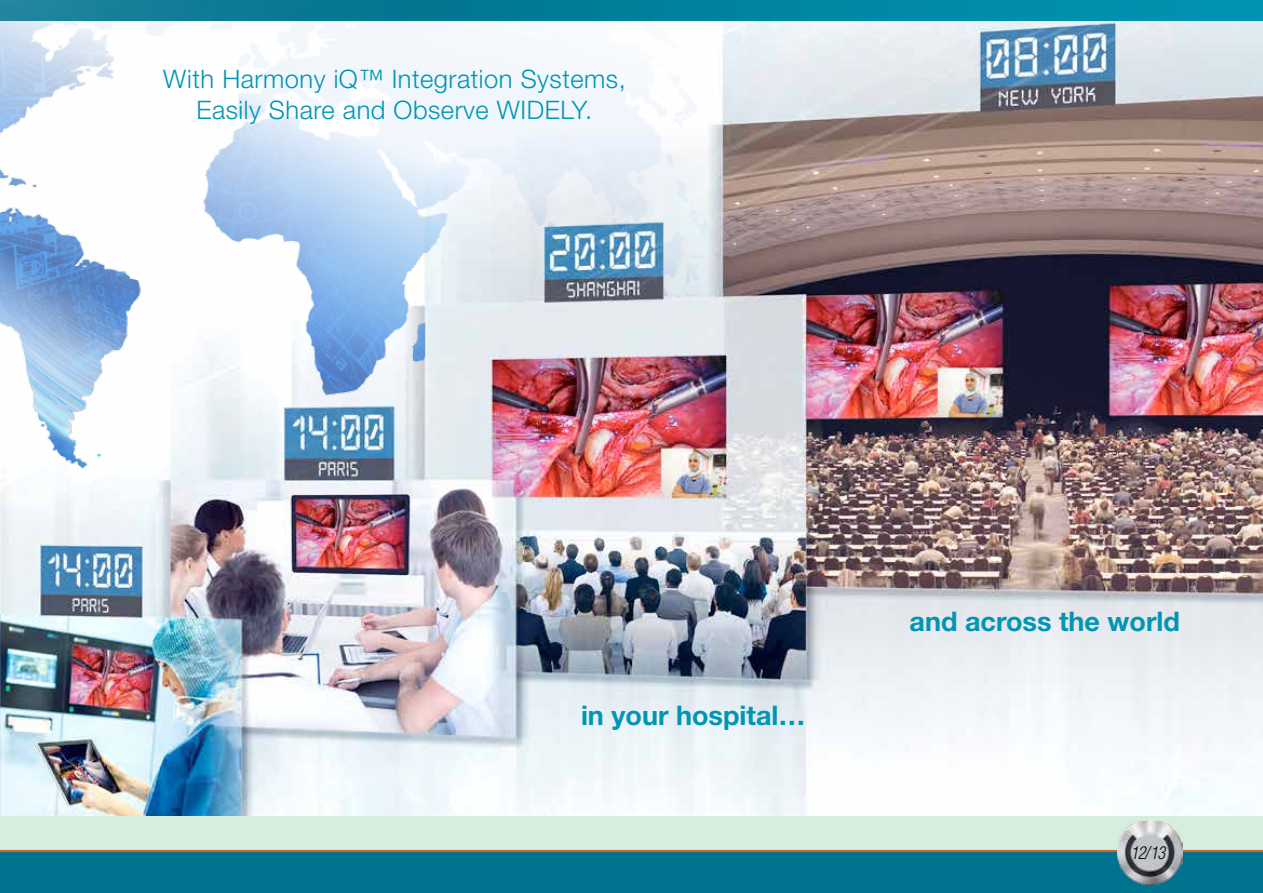
<style>
.page{position:relative;width:1263px;height:893px;background:#fff}
.page>*{position:absolute;margin:0;border:0;box-sizing:border-box;transform-origin:0 0}
.t1{font:700 27px "Helvetica Neue LT";color:#0095b3}
.t2{font:300 25.5px/30.6px "Helvetica Neue LT";letter-spacing:.02em;color:#0095b3;text-align:center}
.t3{font:italic 300 condensed 18px "Helvetica Neue LT";color:#000;scale:.9 1}
</style>
<div class="page">
<img style="left:0;top:20px;width:1263px;height:796px">
<img style="left:0;top:20px;width:723px;height:448px">
<div style="left:0;top:850px;width:1263px;height:43px;background:#00748f"></div>
<div style="left:0;top:816px;width:1263px;height:34px;background:#d7eddd"></div>
<svg style="left:0;top:0;width:1263px;height:20px;background:#05839e"></svg>
<hr style="left:0;top:850px;width:1263px;height:2px;background:#d56127">
<img style="left:1118px;top:820px;width:64px;height:64px">
<p class="t2" style="left:163px;top:63px;width:464px">With Harmony iQ™ Integration Systems,<br>Easily Share and Observe WIDELY.</p>
<p class="t1" style="left:581px;top:698px;width:226px">in your hospital…</p>
<p class="t1" style="left:909px;top:605px;width:272px">and across the world</p>
<p class="t3" style="left:1131px;top:842px;width:40px">12/13</p>
</div>
